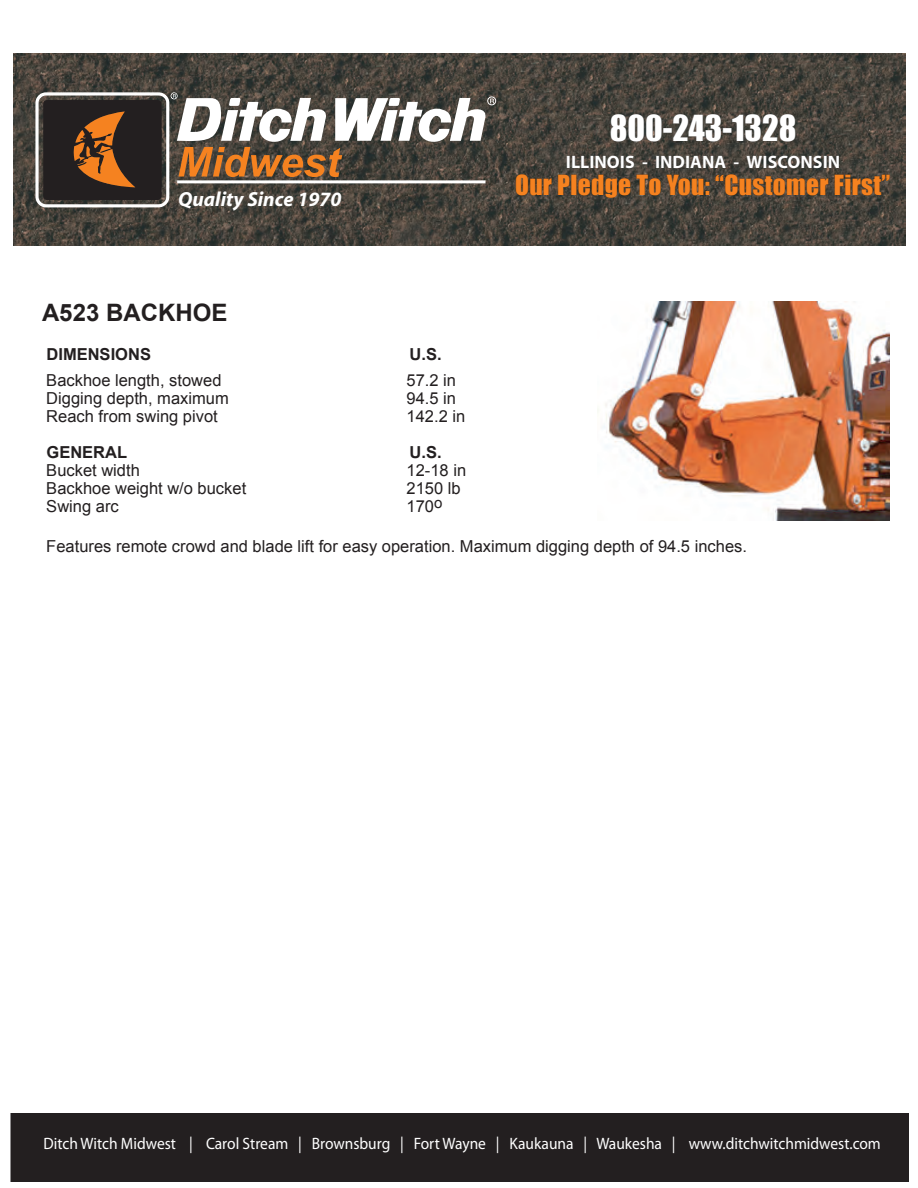
<style>
.page{position:relative;width:918px;height:1188px;background:#fff}
.page>*{position:absolute;margin:0;border:0;box-sizing:border-box;transform-origin:0 0}
.t1{font:33px "Impact";color:#fff}
.t2{font:25.5px "Impact";letter-spacing:.015em;color:#f58220}
.t3{font:700 24px "Arial";color:#231f20}
.t4{font:italic 700 20.4px "Myriad";color:#fff}
.t5{font:700 18px "Myriad";color:#fff}
.t6{font:16.5px/18px "Arial";color:#231f20}
.t7{font:16.5px "Myriad Pro";color:#fff;scale:.94 1}
.t8{font:700 16.5px "Arial";color:#231f20}
</style>
<div class="page">
<img style="left:14px;top:54px;width:892px;height:191px">
<svg style="left:35px;top:91px;width:461px;height:117px"></svg>
<div style="left:15px;top:1118px;width:889px;height:60px;background:#231f20"></div>
<div style="left:10px;top:1113px;width:899px;height:69px;border:9px solid #231f20"></div>
<img style="left:597px;top:302px;width:292px;height:218px">
<p class="t4" style="left:178px;top:189px;width:165px">Quality Since 1970</p>
<h1 class="t1" style="left:610px;top:102px;width:188px">800-243-1328</h1>
<p class="t5" style="left:566px;top:153px;width:276px">ILLINOIS - INDIANA - WISCONSIN</p>
<h2 class="t2" style="left:515px;top:165px;width:377px">Our Pledge To You: “Customer First”</h2>
<h3 class="t3" style="left:42px;top:297px;width:187px">A523 BACKHOE</h3>
<p class="t8" style="left:46px;top:343px;width:106px">DIMENSIONS</p>
<p class="t8" style="left:410px;top:343px;width:34px">U.S.</p>
<p class="t6" style="left:46px;top:372px;width:184px">Backhoe length, stowed<br>Digging depth, maximum<br>Reach from swing pivot</p>
<p class="t6" style="left:46px;top:461px;width:201px">Bucket width<br>Backhoe weight w/o bucket<br>Swing arc</p>
<p class="t6" style="left:407px;top:372px;width:60px">57.2 in<br>94.5 in<br>142.2 in</p>
<p class="t8" style="left:46px;top:441px;width:82px">GENERAL</p>
<p class="t8" style="left:410px;top:441px;width:34px">U.S.</p>
<p class="t6" style="left:407px;top:461px;width:61px">12-18 in<br>2150 lb<br>170<sup>o</sup></p>
<p class="t6" style="left:46px;top:538px;width:702px">Features remote crowd and blade lift for easy operation. Maximum digging depth of 94.5 inches.</p>
<p class="t7" style="left:43px;top:1134px;width:892px">Ditch Witch Midwest | Carol Stream | Brownsburg | Fort Wayne | Kaukauna | Waukesha | www.ditchwitchmidwest.com</p>
</div>
